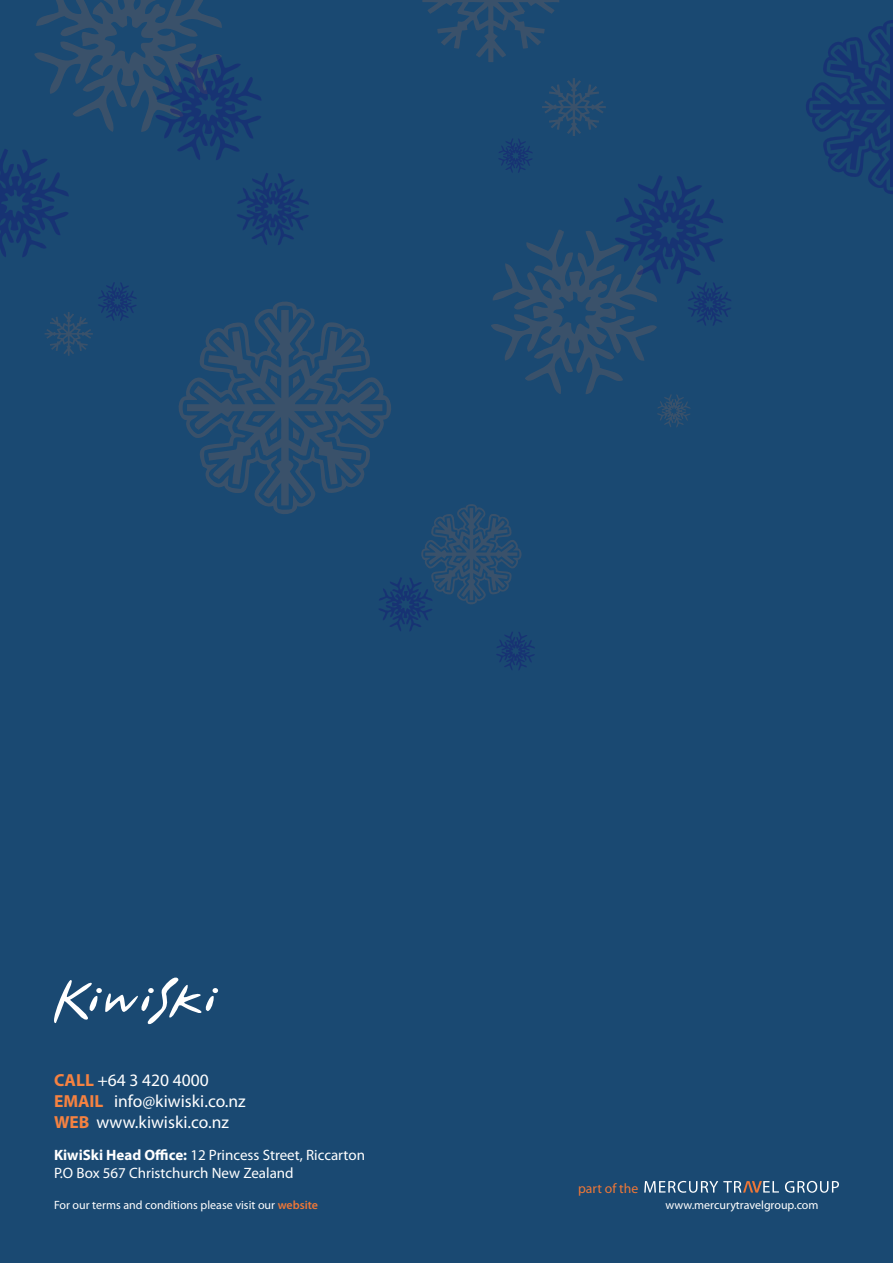
<style>
.page{position:relative;width:893px;height:1263px;background:#1a4972}
.page>*{position:absolute;margin:0;border:0;box-sizing:border-box;transform-origin:0 0}
.t1{font:17.55px/21px "Myriad Pro";color:#fff}
.t2{font:15px/18px "Myriad Pro";color:#fff}
.t3{font:13.8px "Myriad Pro";color:#ee7737}
.t4{font:12px "Myriad Pro";color:#fff}
.s1{font-weight:700;color:#f58241}
.s2{font-weight:700}
.s3{font-weight:600;color:#ee7737}
</style>
<div class="page">
<svg style="left:806px;top:20px;width:87px;height:174px"></svg>
<svg style="left:0;top:0;width:731px;height:670px"></svg>
<svg style="left:54px;top:977px;width:164px;height:48px"></svg>
<svg style="left:785px;top:1181px;width:54px;height:12px"></svg>
<svg style="left:644px;top:1181px;width:135px;height:12px"></svg>
<p class="t1" style="left:54px;top:1069px;width:193px"><span class="s1">CALL</span> +64 3 420 4000<br><span class="s1">EMAIL</span> info@kiwiski.co.nz<br><span class="s1">WEB</span> www.kiwiski.co.nz</p>
<p class="t2" style="left:54px;top:1145px;width:312px"><span class="s2">KiwiSki Head Office:</span> 12 Princess Street, Riccarton<br>P.O Box 567 Christchurch New Zealand</p>
<p class="t4" style="left:54px;top:1197px;width:266px">For our terms and conditions please visit our <span class="s3">website</span></p>
<p class="t3" style="left:578px;top:1179px;width:62px">part of the</p>
<p class="t4" style="left:665px;top:1197px;width:155px">www.mercurytravelgroup.com</p>
</div>
